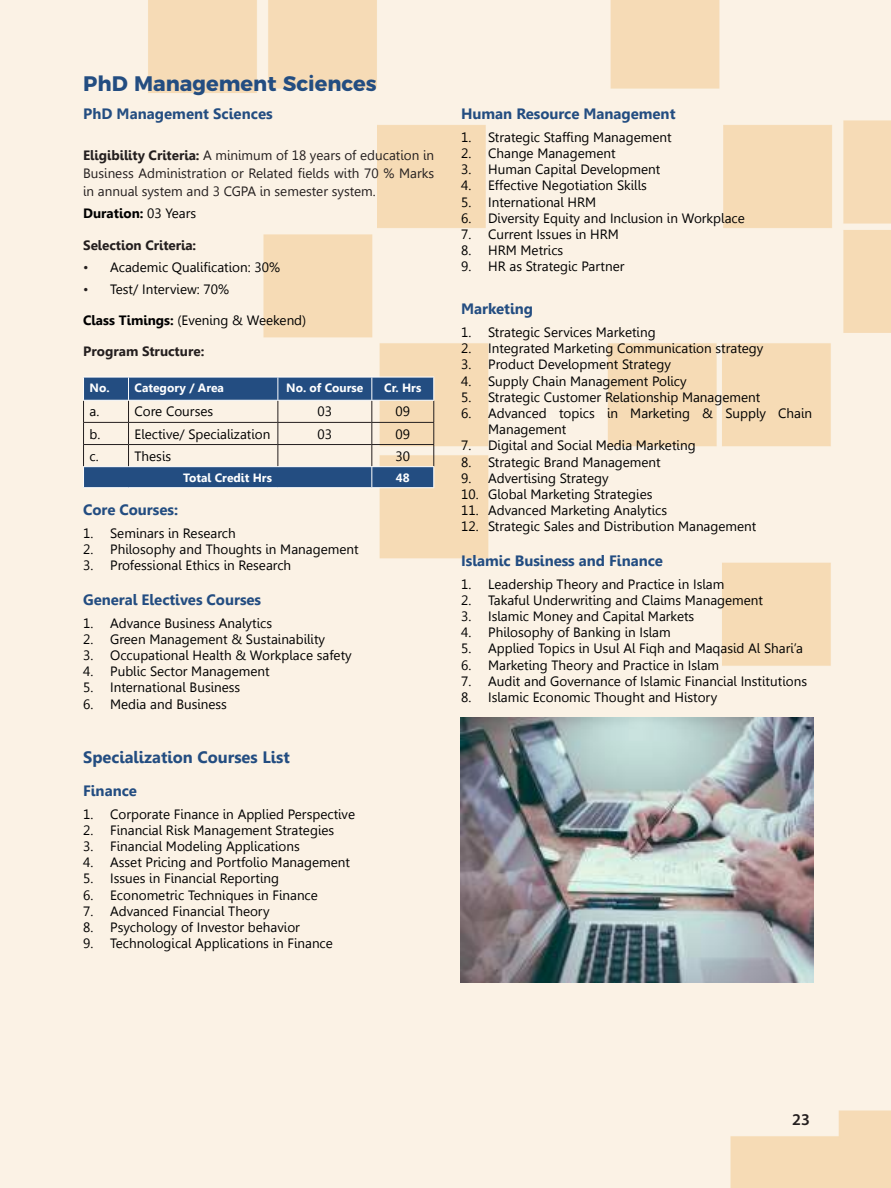
<style>
.page{position:relative;width:891px;height:1188px;background:#fff}
.page>*{position:absolute;margin:0;border:0;box-sizing:border-box;transform-origin:0 0}
.t1{font:700 21px "Montserrat";color:#234d81}
.t2{font:700 16.5px "Gisha";color:#234d81}
.t3{font:600 16.5px "Myriad Pro";color:#241f1f}
.t4{font:700 15px "Gisha";letter-spacing:-.005em;color:#234d81}
.t5{font:13.5px/16.2px "Gisha";color:#000}
.t6{font:13.5px/18.1px "Gisha";color:#241f1f;text-align:justify}
.t7{font:700 13.5px "Gisha";letter-spacing:-.005em;color:#241f1f}
.t8{font:700 13.5px "Gisha";color:#000}
.t9{font:700 12px "Gisha";color:#fff}
.s1{font-weight:700}
.s2{font-weight:400}
.s3{color:#241f1f}
</style>
<div class="page">
<img style="left:0;top:0;width:891px;height:1188px">
<svg style="left:83px;top:377px;width:351px;height:111px;background:#a0a9b3"></svg>
<hr style="left:372px;top:487px;width:62px;height:1px;background:#fff">
<img style="left:460px;top:717px;width:353px;height:266px">
<h1 class="t1" style="left:83px;top:66px;width:295px">PhD Management Sciences</h1>
<p class="t4" style="left:83px;top:105px;width:191px">PhD Management Sciences</p>
<p class="t6" style="left:83px;top:146px;width:352px"><span class="s1">Eligibility Criteria:</span> A minimum of 18 years of education in Business Administration or Related fields with 70 % Marks in annual system and 3 CGPA in semester system.</p>
<p class="t8" style="left:83px;top:206px;width:115px">Duration: <span class="s2">03 Years</span></p>
<p class="t7" style="left:83px;top:237px;width:115px">Selection Criteria:</p>
<p class="t5" style="left:83px;top:259px;width:198px"><span class="s3">•</span> Academic Qualification: 30%</p>
<p class="t5" style="left:83px;top:281px;width:147px"><span class="s3">•</span> Test/ Interview: 70%</p>
<p class="t5" style="left:83px;top:312px;width:225px"><span class="s1">Class Timings:</span> (Evening &amp; Weekend)</p>
<p class="t7" style="left:83px;top:343px;width:123px">Program Structure:</p>
<p class="t9" style="left:90px;top:381px;width:136px">No. Category / Area</p>
<p class="t9" style="left:286px;top:381px;width:79px">No. of Course</p>
<p class="t9" style="left:384px;top:381px;width:39px">Cr. Hrs</p>
<p class="t5" style="left:90px;top:404px;width:11px">a.</p>
<p class="t5" style="left:135px;top:404px;width:80px">Core Courses</p>
<p class="t5" style="left:318px;top:404px;width:16px">03</p>
<p class="t5" style="left:396px;top:404px;width:16px">09</p>
<p class="t5" style="left:90px;top:426px;width:12px">b.</p>
<p class="t5" style="left:135px;top:426px;width:137px">Elective/ Specialization</p>
<p class="t5" style="left:318px;top:426px;width:16px">03</p>
<p class="t5" style="left:396px;top:426px;width:16px">09</p>
<p class="t5" style="left:90px;top:448px;width:11px">c.</p>
<p class="t5" style="left:135px;top:448px;width:38px">Thesis</p>
<p class="t5" style="left:396px;top:448px;width:16px">30</p>
<p class="t9" style="left:183px;top:471px;width:90px">Total Credit Hrs</p>
<p class="t9" style="left:396px;top:471px;width:15px">48</p>
<p class="t4" style="left:83px;top:501px;width:97px">Core Courses:</p>
<p class="t5" style="left:83px;top:525px;width:154px">1. Seminars in Research</p>
<p class="t5" style="left:83px;top:541px;width:277px">2. Philosophy and Thoughts in Management</p>
<p class="t5" style="left:83px;top:558px;width:210px">3. Professional Ethics in Research</p>
<p class="t4" style="left:83px;top:591px;width:180px">General Electives Courses</p>
<p class="t5" style="left:83px;top:615px;width:190px">1. Advance Business Analytics</p>
<p class="t5" style="left:83px;top:631px;width:243px">2. Green Management &amp; Sustainability</p>
<p class="t5" style="left:83px;top:647px;width:270px">3. Occupational Health &amp; Workplace safety</p>
<p class="t5" style="left:83px;top:663px;width:188px">4. Public Sector Management</p>
<p class="t5" style="left:83px;top:680px;width:159px">5. International Business</p>
<p class="t5" style="left:83px;top:696px;width:145px">6. Media and Business</p>
<p class="t2" style="left:83px;top:747px;width:208px">Specialization Courses List</p>
<p class="t4" style="left:83px;top:782px;width:55px">Finance</p>
<p class="t5" style="left:83px;top:806px;width:273px">1. Corporate Finance in Applied Perspective</p>
<p class="t5" style="left:83px;top:822px;width:253px">2. Financial Risk Management Strategies</p>
<p class="t5" style="left:83px;top:838px;width:218px">3. Financial Modeling Applications</p>
<p class="t5" style="left:83px;top:855px;width:268px">4. Asset Pricing and Portfolio Management</p>
<p class="t5" style="left:83px;top:871px;width:198px">5. Issues in Financial Reporting</p>
<p class="t5" style="left:83px;top:887px;width:236px">6. Econometric Techniques in Finance</p>
<p class="t5" style="left:83px;top:903px;width:188px">7. Advanced Financial Theory</p>
<p class="t5" style="left:83px;top:919px;width:218px">8. Psychology of Investor behavior</p>
<p class="t5" style="left:83px;top:936px;width:251px">9. Technological Applications in Finance</p>
<p class="t4" style="left:461px;top:105px;width:216px">Human Resource Management</p>
<p class="t5" style="left:461px;top:129px;width:212px">1. Strategic Staffing Management</p>
<p class="t5" style="left:461px;top:145px;width:156px">2. Change Management</p>
<p class="t5" style="left:461px;top:161px;width:201px">3. Human Capital Development</p>
<p class="t5" style="left:461px;top:178px;width:187px">4. Effective Negotiation Skills</p>
<p class="t5" style="left:461px;top:194px;width:137px">5. International HRM</p>
<p class="t5" style="left:461px;top:210px;width:285px">6. Diversity Equity and Inclusion in Workplace</p>
<p class="t5" style="left:461px;top:226px;width:159px">7. Current Issues in HRM</p>
<p class="t5" style="left:461px;top:242px;width:104px">8. HRM Metrics</p>
<p class="t5" style="left:461px;top:259px;width:165px">9. HR as Strategic Partner</p>
<p class="t4" style="left:461px;top:300px;width:73px">Marketing</p>
<p class="t5" style="left:461px;top:324px;width:196px">1. Strategic Services Marketing</p>
<p class="t5" style="left:461px;top:340px;width:304px">2. Integrated Marketing Communication strategy</p>
<p class="t5" style="left:461px;top:357px;width:211px">3. Product Development Strategy</p>
<p class="t5" style="left:461px;top:373px;width:227px">4. Supply Chain Management Policy</p>
<p class="t5" style="left:461px;top:389px;width:301px">5. Strategic Customer Relationship Management</p>
<p class="t5" style="left:488px;top:405px;width:325px;text-indent:-27px">6. Advanced topics in Marketing &amp; Supply Chain<br>Management</p>
<p class="t5" style="left:461px;top:438px;width:236px">7. Digital and Social Media Marketing</p>
<p class="t5" style="left:461px;top:454px;width:201px">8. Strategic Brand Management</p>
<p class="t5" style="left:461px;top:470px;width:149px">9. Advertising Strategy</p>
<p class="t5" style="left:461px;top:486px;width:193px">10. Global Marketing Strategies</p>
<p class="t5" style="left:461px;top:502px;width:207px">11. Advanced Marketing Analytics</p>
<p class="t5" style="left:461px;top:519px;width:297px">12. Strategic Sales and Distribution Management</p>
<p class="t4" style="left:461px;top:552px;width:203px">Islamic Business and Finance</p>
<p class="t5" style="left:461px;top:576px;width:265px">1. Leadership Theory and Practice in Islam</p>
<p class="t5" style="left:461px;top:592px;width:304px">2. Takaful Underwriting and Claims Management</p>
<p class="t5" style="left:461px;top:608px;width:235px">3. Islamic Money and Capital Markets</p>
<p class="t5" style="left:461px;top:624px;width:211px">4. Philosophy of Banking in Islam</p>
<p class="t5" style="left:461px;top:641px;width:343px">5. Applied Topics in Usul Al Fiqh and Maqasid Al Shari’a</p>
<p class="t5" style="left:461px;top:657px;width:260px">6. Marketing Theory and Practice in Islam</p>
<p class="t5" style="left:461px;top:673px;width:347px">7. Audit and Governance of Islamic Financial Institutions</p>
<p class="t5" style="left:461px;top:689px;width:258px">8. Islamic Economic Thought and History</p>
<p class="t3" style="left:792px;top:1109px;width:19px">23</p>
</div>
